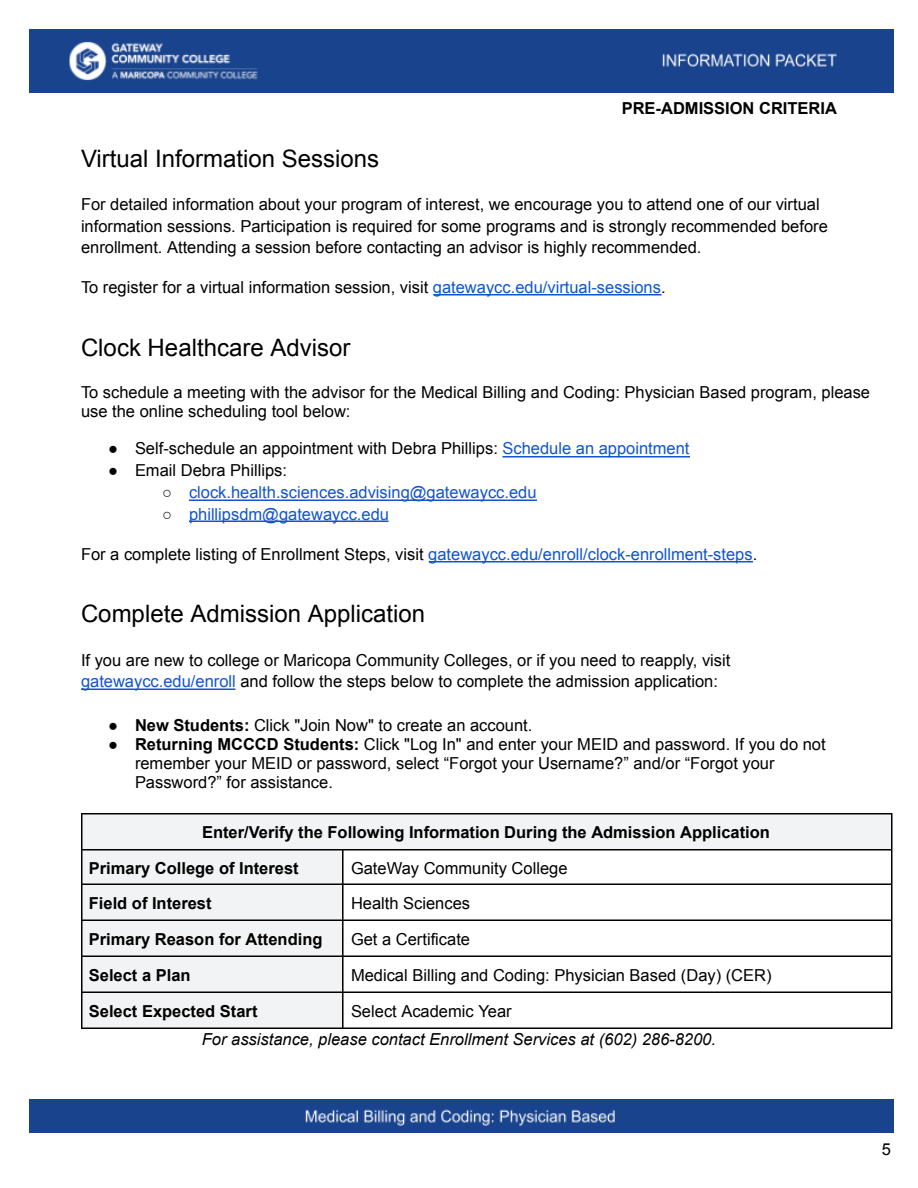
<style>
.page{position:relative;width:918px;height:1188px;background:#fff}
.page>*{position:absolute;margin:0;border:0;box-sizing:border-box;transform-origin:0 0}
.t1{font:24px "Arial";color:#000}
.t2{font:16.5px/21.8px "Arial";color:#000}
.t3{font:700 16.5px/35.8px "Arial";color:#000}
.t4{font:16.5px "Arial";color:#15c}
.t5{font:italic 16.5px "Arial";color:#000}
.s1{color:#15c}
.s2{color:#000}
.s3{font-weight:700}
</style>
<div class="page">
<div style="left:81px;top:813px;width:810px;height:36px;background:#f1f3f4"></div>
<div style="left:81px;top:849px;width:262px;height:36px;background:#f1f3f4"></div>
<div style="left:81px;top:885px;width:262px;height:36px;background:#f1f3f4"></div>
<div style="left:81px;top:921px;width:262px;height:35px;background:#f1f3f4"></div>
<div style="left:81px;top:956px;width:262px;height:36px;background:#f1f3f4"></div>
<div style="left:81px;top:992px;width:262px;height:36px;background:#f1f3f4"></div>
<hr style="left:434px;top:294px;width:228px;height:1px;background:#15c">
<hr style="left:502px;top:456px;width:188px;height:1px;background:#15c">
<hr style="left:189px;top:499px;width:348px;height:2px;background:#15c">
<hr style="left:189px;top:520px;width:200px;height:2px;background:#15c">
<hr style="left:429px;top:561px;width:324px;height:1px;background:#15c">
<hr style="left:81px;top:688px;width:154px;height:2px;background:#15c">
<hr style="left:81px;top:813px;width:2px;height:216px;background:#000">
<hr style="left:342px;top:849px;width:1px;height:180px;background:#000">
<hr style="left:891px;top:813px;width:2px;height:216px;background:#000">
<hr style="left:81px;top:813px;width:810px;height:2px;background:#000">
<hr style="left:81px;top:849px;width:810px;height:2px;background:#000">
<hr style="left:81px;top:883px;width:810px;height:2px;background:#000">
<hr style="left:81px;top:920px;width:810px;height:1px;background:#000">
<hr style="left:81px;top:956px;width:810px;height:1px;background:#000">
<hr style="left:81px;top:991px;width:810px;height:2px;background:#000">
<hr style="left:81px;top:1027px;width:810px;height:2px;background:#000">
<img style="left:29px;top:29px;width:864px;height:63px">
<img style="left:29px;top:1099px;width:864px;height:34px">
<p class="t3" style="left:622px;top:90px;width:217px">PRE-ADMISSION CRITERIA</p>
<h1 class="t1" style="left:81px;top:145px;width:300px">Virtual Information Sessions</h1>
<p class="t2" style="left:81px;top:193px;width:748px">For detailed information about your program of interest, we encourage you to attend one of our virtual information sessions. Participation is required for some programs and is strongly recommended before enrollment. Attending a session before contacting an advisor is highly recommended.</p>
<p class="t2" style="left:81px;top:277px;width:586px">To register for a virtual information session, visit <span class="s1">gatewaycc.edu/virtual-sessions</span>.</p>
<h1 class="t1" style="left:81px;top:334px;width:271px">Clock Healthcare Advisor</h1>
<p class="t2" style="left:81px;top:383px;width:791px;line-height:18.9px">To schedule a meeting with the advisor for the Medical Billing and Coding: Physician Based program, please use the online scheduling tool below:</p>
<p class="t2" style="left:108px;top:438px;width:583px">● Self-schedule an appointment with Debra Phillips: <span class="s1">Schedule an appointment</span></p>
<p class="t2" style="left:108px;top:460px;width:181px">● Email Debra Phillips:</p>
<p class="t4" style="left:162px;top:483px;width:376px"><span class="s2">○</span> clock.health.sciences.advising@gatewaycc.edu</p>
<p class="t4" style="left:162px;top:505px;width:229px"><span class="s2">○</span> phillipsdm@gatewaycc.edu</p>
<p class="t2" style="left:81px;top:543px;width:678px">For a complete listing of Enrollment Steps, visit <span class="s1">gatewaycc.edu/enroll/clock-enrollment-steps</span>.</p>
<h1 class="t1" style="left:81px;top:600px;width:346px">Complete Admission Application</h1>
<p class="t2" style="left:81px;top:649px;width:651px">If you are new to college or Maricopa Community Colleges, or if you need to reapply, visit <span class="s1">gatewaycc.edu/enroll</span> and follow the steps below to complete the admission application:</p>
<p class="t2" style="left:108px;top:714px;width:426px">● <span class="s3">New Students:</span> Click "Join Now" to create an account.</p>
<p class="t2" style="left:135px;top:735px;width:692px;line-height:18.9px;text-indent:-27px">● <span class="s3">Returning MCCCD Students:</span> Click "Log In" and enter your MEID and password. If you do not remember your MEID or password, select “Forgot your Username?” and/or “Forgot your<br>Password?” for assistance.</p>
<p class="t3" style="left:89px;top:814px;width:683px;text-indent:113px">Enter/Verify the Following Information During the Admission Application<br>Primary College of Interest</p>
<p class="t2" style="left:351px;top:857px;width:218px">GateWay Community College</p>
<p class="t3" style="left:89px;top:886px;width:124px">Field of Interest</p>
<p class="t2" style="left:351px;top:893px;width:121px">Health Sciences</p>
<p class="t3" style="left:89px;top:922px;width:235px">Primary Reason for Attending</p>
<p class="t2" style="left:351px;top:929px;width:121px">Get a Certificate</p>
<p class="t3" style="left:89px;top:957px;width:103px">Select a Plan</p>
<p class="t2" style="left:351px;top:964px;width:422px">Medical Billing and Coding: Physician Based (Day) (CER)</p>
<p class="t3" style="left:89px;top:993px;width:170px">Select Expected Start</p>
<p class="t2" style="left:351px;top:1000px;width:162px">Select Academic Year</p>
<p class="t5" style="left:202px;top:1030px;width:516px">For assistance, please contact Enrollment Services at (602) 286-8200.</p>
<p class="t2" style="left:882px;top:1138px;width:11px">5</p>
</div>
